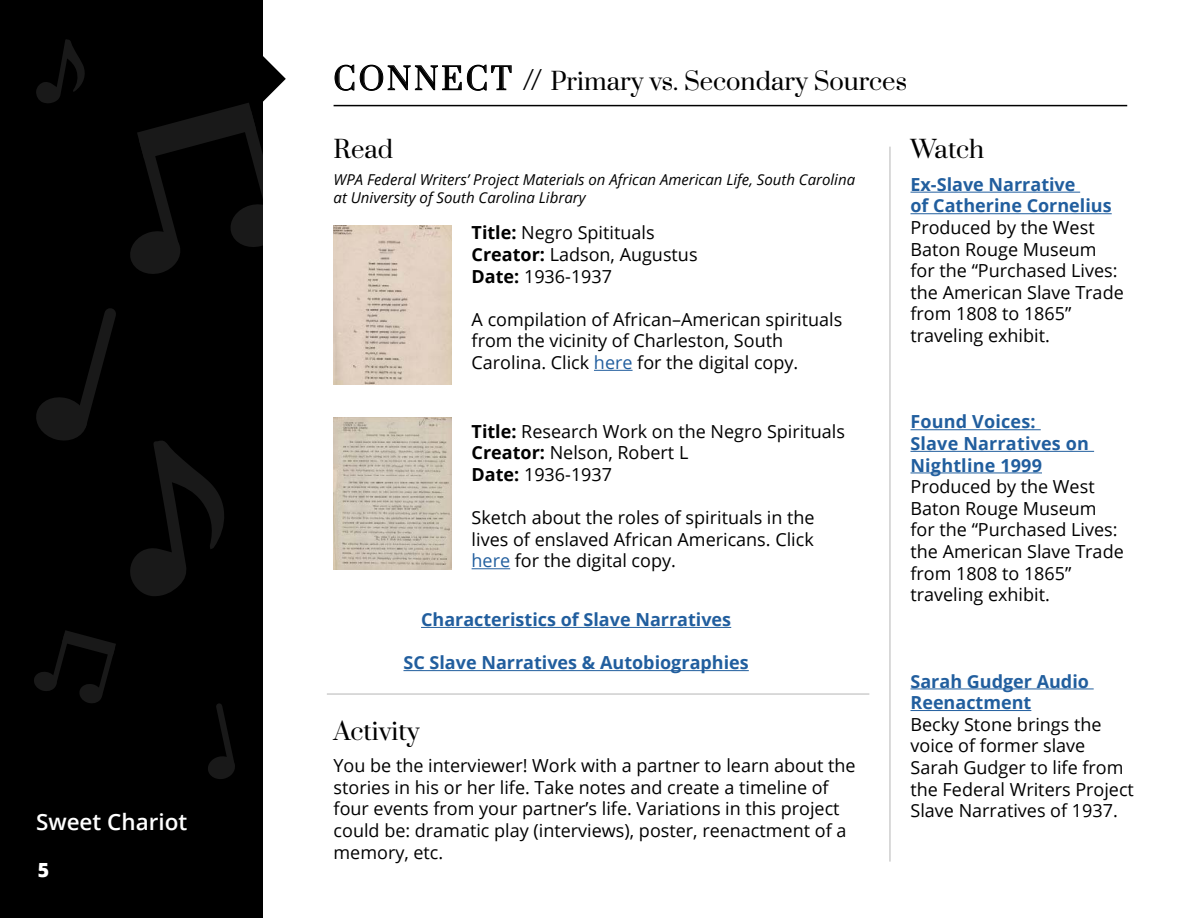
<style>
.page{position:relative;width:1188px;height:918px;background:#fff}
.page>*{position:absolute;margin:0;border:0;box-sizing:border-box;transform-origin:0 0}
.t1{font:24px "Prata";color:#000}
.t2{font:600 22.5px "Open Sans";color:#fff}
.t3{font:800 19.5px "Open Sans";color:#fff}
.t4{font:18px/21.6px "Open Sans";color:#000}
.t5{font:700 18px/21.6px "Open Sans";color:#215e9e}
.t6{font:italic 15px/18px "Open Sans";color:#000}
.s1{font-size:30px}
.s2{font-weight:700}
.s3{color:#215e9e}
</style>
<div class="page">
<div style="left:0;top:0;width:262px;height:918px;background:#000"></div>
<svg style="left:334px;top:64px;width:178px;height:27px"></svg>
<hr style="left:334px;top:105px;width:793px;height:1px;background:#000">
<svg style="left:208px;top:703px;width:27px;height:76px"></svg>
<svg style="left:34px;top:630px;width:82px;height:73px"></svg>
<svg style="left:36px;top:308px;width:188px;height:288px"></svg>
<svg style="left:36px;top:39px;width:49px;height:64px"></svg>
<svg style="left:130px;top:55px;width:156px;height:222px"></svg>
<hr style="left:327px;top:693px;width:542px;height:2px;background:#000">
<hr style="left:889px;top:147px;width:2px;height:715px;background:#000">
<hr style="left:594px;top:370px;width:39px;height:1px;background:#215e9e">
<hr style="left:910px;top:192px;width:170px;height:1px;background:#215e9e">
<hr style="left:910px;top:213px;width:202px;height:1px;background:#215e9e">
<hr style="left:910px;top:429px;width:131px;height:1px;background:#215e9e">
<hr style="left:910px;top:451px;width:184px;height:1px;background:#215e9e">
<hr style="left:910px;top:472px;width:132px;height:1px;background:#215e9e">
<hr style="left:910px;top:688px;width:184px;height:1px;background:#215e9e">
<hr style="left:910px;top:710px;width:121px;height:1px;background:#215e9e">
<hr style="left:472px;top:568px;width:38px;height:1px;background:#215e9e">
<hr style="left:421px;top:627px;width:310px;height:1px;background:#215e9e">
<hr style="left:403px;top:670px;width:346px;height:1px;background:#215e9e">
<img style="left:334px;top:226px;width:118px;height:159px">
<img style="left:334px;top:418px;width:118px;height:152px">
<p class="t2" style="left:36px;top:807px;width:153px">Sweet Chariot</p>
<p class="t3" style="left:38px;top:855px;width:13px">5</p>
<h1 class="t1" style="left:334px;top:66px;width:575px"><span class="s1">CONNECT //</span> Primary vs. Secondary Sources</h1>
<h1 class="t1" style="left:334px;top:135px;width:61px">Read</h1>
<h1 class="t1" style="left:910px;top:135px;width:75px">Watch</h1>
<p class="t6" style="left:334px;top:171px;width:523px">WPA Federal Writers’ Project Materials on African American Life, South Carolina at University of South Carolina Library</p>
<p class="t4" style="left:472px;top:222px;width:228px"><span class="s2">Title:</span> Negro Spitituals<br><span class="s2">Creator:</span> Ladson, Augustus<br><span class="s2">Date:</span> 1936-1937</p>
<p class="t4" style="left:472px;top:308px;width:372px">A compilation of African–American spirituals from the vicinity of Charleston, South<br>Carolina. Click <span class="s3">here</span> for the digital copy.</p>
<p class="t4" style="left:472px;top:420px;width:375px"><span class="s2">Title:</span> Research Work on the Negro Spirituals<br><span class="s2">Creator:</span> Nelson, Robert L<br><span class="s2">Date:</span> 1936-1937</p>
<p class="t4" style="left:472px;top:506px;width:345px;text-align:justify">Sketch about the roles of spirituals in the lives of enslaved African Americans. Click <span class="s3">here</span> for the digital copy.</p>
<p class="t5" style="left:421px;top:608px;width:312px">Characteristics of Slave Narratives</p>
<p class="t5" style="left:403px;top:651px;width:347px">SC Slave Narratives &amp; Autobiographies</p>
<h1 class="t1" style="left:334px;top:717px;width:88px">Activity</h1>
<p class="t4" style="left:334px;top:754px;width:524px">You be the interviewer! Work with a partner to learn about the stories in his or her life. Take notes and create a timeline of four events from your partner’s life. Variations in this project could be: dramatic play (interviews), poster, reenactment of a memory, etc.</p>
<p class="t5" style="left:910px;top:173px;width:203px">Ex-Slave Narrative<br>of Catherine Cornelius</p>
<p class="t4" style="left:910px;top:216px;width:215px">Produced by the West<br>Baton Rouge Museum for the “Purchased Lives: the American Slave Trade from 1808 to 1865” traveling exhibit.</p>
<p class="t5" style="left:910px;top:411px;width:180px">Found Voices:<br>Slave Narratives on<br>Nightline 1999</p>
<p class="t4" style="left:910px;top:475px;width:215px">Produced by the West<br>Baton Rouge Museum for the “Purchased Lives: the American Slave Trade from 1808 to 1865” traveling exhibit.</p>
<p class="t5" style="left:910px;top:670px;width:180px">Sarah Gudger Audio<br>Reenactment</p>
<p class="t4" style="left:910px;top:713px;width:225px">Becky Stone brings the voice of former slave<br>Sarah Gudger to life from the Federal Writers Project<br>Slave Narratives of 1937.</p>
</div>
